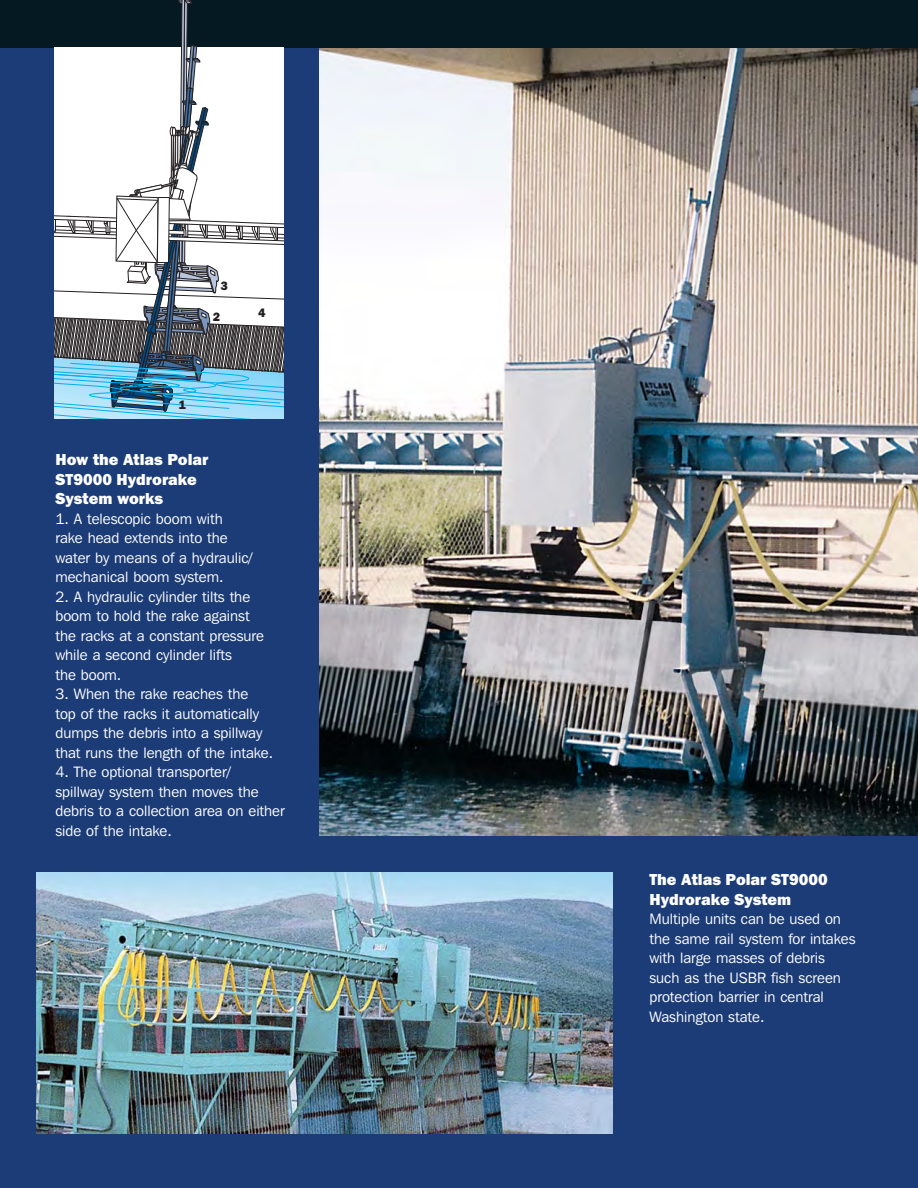
<style>
.page{position:relative;width:918px;height:1188px;background:#1c3c77}
.page>*{position:absolute;margin:0;border:0;box-sizing:border-box;transform-origin:0 0}
.t1{font:800 16.5px/19.5px "Franklin Gothic";color:#fff}
.t2{font:15px/19.5px "Franklin Gothic IT Cby BT";color:#fff}
.t3{font:800 12px "Franklin Gothic IT Cby BT";color:#231f20}
</style>
<div class="page">
<img style="left:36px;top:872px;width:576px;height:261px">
<img style="left:320px;top:47px;width:598px;height:788px">
<div style="left:0;top:0;width:918px;height:47px;background:#051922"></div>
<svg style="left:54px;top:0;width:230px;height:419px;background:#b1bdc3"></svg>
<p class="t3" style="left:221px;top:282px;width:9px">3</p>
<p class="t3" style="left:213px;top:313px;width:9px">2</p>
<p class="t3" style="left:258px;top:308px;width:9px">4</p>
<p class="t3" style="left:179px;top:401px;width:9px">1</p>
<p class="t1" style="left:55px;top:451px;width:155px">How the Atlas Polar<br>ST9000 Hydrorake<br>System works</p>
<p class="t2" style="left:55px;top:510px;width:199px">1. A telescopic boom with rake head extends into the water by means of a hydraulic/ mechanical boom system.</p>
<p class="t2" style="left:55px;top:588px;width:210px">2. A hydraulic cylinder tilts the boom to hold the rake against the racks at a constant pressure while a second cylinder lifts<br>the boom.</p>
<p class="t2" style="left:55px;top:686px;width:219px">3. When the rake reaches the<br>top of the racks it automatically dumps the debris into a spillway that runs the length of the intake.</p>
<p class="t2" style="left:55px;top:764px;width:231px">4. The optional transporter/<br>spillway system then moves the debris to a collection area on either side of the intake.</p>
<p class="t1" style="left:649px;top:871px;width:180px">The Atlas Polar ST9000<br>Hydrorake System</p>
<p class="t2" style="left:649px;top:911px;width:208px">Multiple units can be used on the same rail system for intakes with large masses of debris such as the USBR fish screen protection barrier in central<br>Washington state.</p>
</div>
